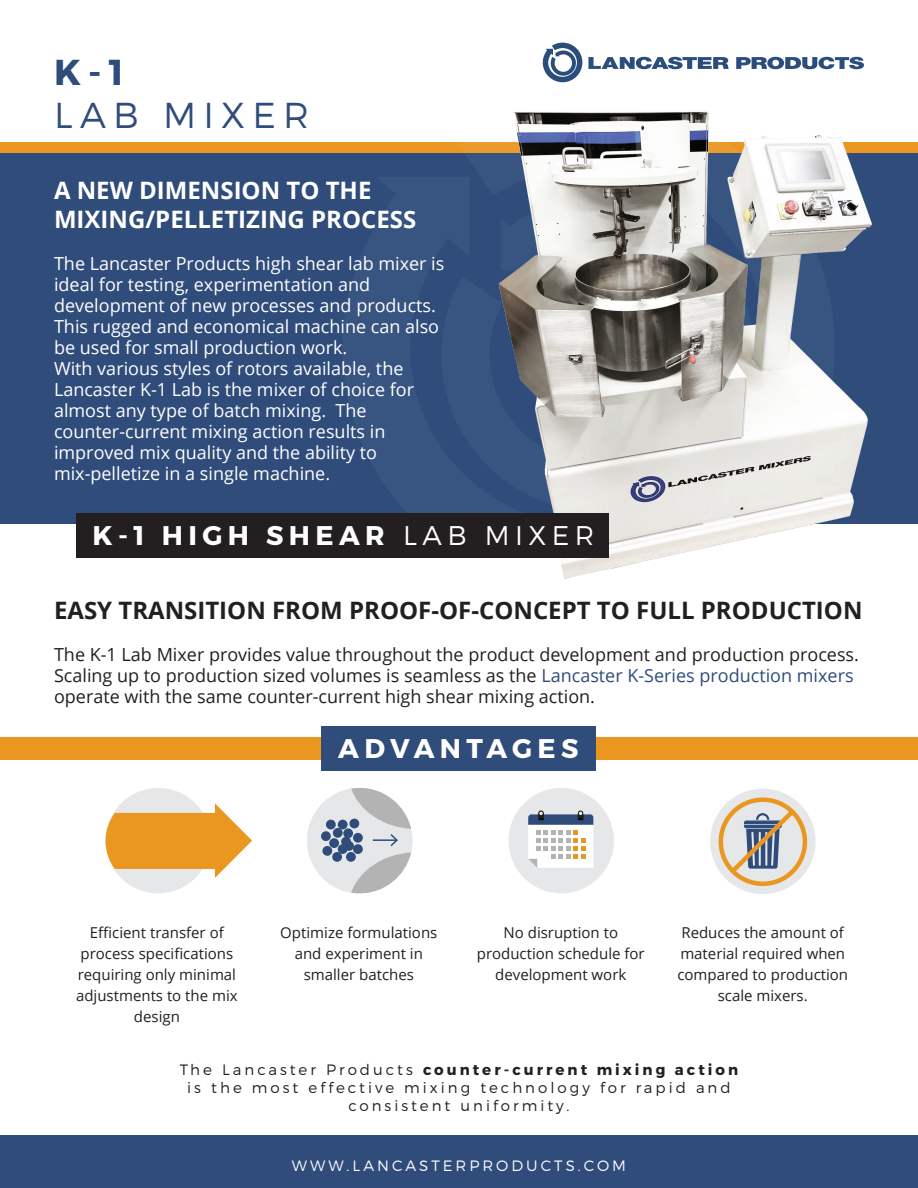
<style>
.page{position:relative;width:918px;height:1188px;background:#fff}
.page>*{position:absolute;margin:0;border:0;box-sizing:border-box;transform-origin:0 0}
.t1{font:300 36px "Montserrat";letter-spacing:.2em;color:#2f4c7b}
.t2{font:700 36px "Montserrat";color:#2f4c7b}
.t3{font:700 27px "Montserrat";letter-spacing:.2em;color:#fff}
.t4{font:700 24px "Open Sans";color:#231f20}
.t5{font:700 24px/28.8px "Open Sans";color:#fff}
.t6{font:18px/21px "Open Sans";color:#fff}
.t7{font:18px/21px "Open Sans";color:#231f20}
.t8{font:15px/21px "Open Sans";color:#231f20;text-align:center}
.t9{font:300 15px/18px "Montserrat";letter-spacing:.2em;color:#231f20;text-align:center}
.t10{font:300 15px "Montserrat";letter-spacing:.2em;color:#fff}
.s1{font-weight:300}
.s2{color:#2f4c7b}
.s3{font-weight:700}
</style>
<div class="page">
<div style="left:0;top:147px;width:918px;height:377px;background:#2f4c7b"></div>
<div style="left:0;top:142px;width:918px;height:11px;background:#ea9722"></div>
<img style="left:498px;top:69px;width:375px;height:510px">
<div style="left:0;top:1135px;width:918px;height:53px;background:#2f4c7b"></div>
<div style="left:76px;top:513px;width:532px;height:45px;background:#231f20"></div>
<div style="left:0;top:738px;width:918px;height:22px;background:#ea9722"></div>
<div style="left:322px;top:726px;width:274px;height:45px;background:#2f4c7b"></div>
<svg style="left:588px;top:57px;width:141px;height:12px"></svg>
<svg style="left:736px;top:57px;width:128px;height:12px"></svg>
<svg style="left:543px;top:43px;width:39px;height:39px"></svg>
<div style="left:106px;top:788px;width:105px;height:105px;background:#e6e7e9;border-radius:50%"></div>
<div style="left:509px;top:788px;width:105px;height:105px;background:#e6e7e9;border-radius:50%"></div>
<div style="left:710px;top:789px;width:106px;height:105px;background:#e6e7e9;border-radius:50%"></div>
<svg style="left:106px;top:803px;width:146px;height:75px"></svg>
<svg style="left:307px;top:788px;width:105px;height:105px"></svg>
<svg style="left:528px;top:811px;width:65px;height:57px;background:#cbccce"></svg>
<div style="left:719px;top:797px;width:88px;height:89px;border:4px solid #ea9722;border-radius:50%"></div>
<svg style="left:726px;top:805px;width:73px;height:72px"></svg>
<h1 class="t2" style="left:54px;top:50px;width:71px">K-1</h1>
<h1 class="t1" style="left:54px;top:93px;width:257px">LAB MIXER</h1>
<h3 class="t5" style="left:54px;top:175px;width:364px">A NEW DIMENSION TO THE<br>MIXING/PELLETIZING PROCESS</h3>
<p class="t6" style="left:54px;top:253px;width:392px">The Lancaster Products high shear lab mixer is ideal for testing, experimentation and development of new processes and products.<br>This rugged and economical machine can also be used for small production work.<br>With various styles of rotors available, the Lancaster K-1 Lab is the mixer of choice for almost any type of batch mixing. The counter-current mixing action results in improved mix quality and the ability to mix-pelletize in a single machine.</p>
<h2 class="t3" style="left:92px;top:519px;width:503px">K-1 HIGH SHEAR <span class="s1">LAB MIXER</span></h2>
<h3 class="t4" style="left:54px;top:593px;width:810px">EASY TRANSITION FROM PROOF-OF-CONCEPT TO FULL PRODUCTION</h3>
<p class="t7" style="left:54px;top:644px;width:807px">The K-1 Lab Mixer provides value throughout the product development and production process.<br>Scaling up to production sized volumes is seamless as the <span class="s2">Lancaster K-Series production mixers </span>operate with the same counter-current high shear mixing action.</p>
<h2 class="t3" style="left:338px;top:732px;width:242px">ADVANTAGES</h2>
<p class="t8" style="left:76px;top:921px;width:163px">Efficient transfer of process specifications requiring only minimal adjustments to the mix design</p>
<p class="t8" style="left:280px;top:921px;width:159px">Optimize formulations and experiment in smaller batches</p>
<p class="t8" style="left:477px;top:921px;width:169px">No disruption to production schedule for development work</p>
<p class="t8" style="left:677px;top:921px;width:172px">Reduces the amount of material required when compared to production scale mixers.</p>
<p class="t9" style="left:180px;top:1060px;width:560px">The Lancaster Products <span class="s3">counter-current mixing action </span>is the most effective mixing technology for rapid and consistent uniformity.</p>
<p class="t10" style="left:292px;top:1157px;width:336px">WWW.LANCASTERPRODUCTS.COM</p>
</div>
